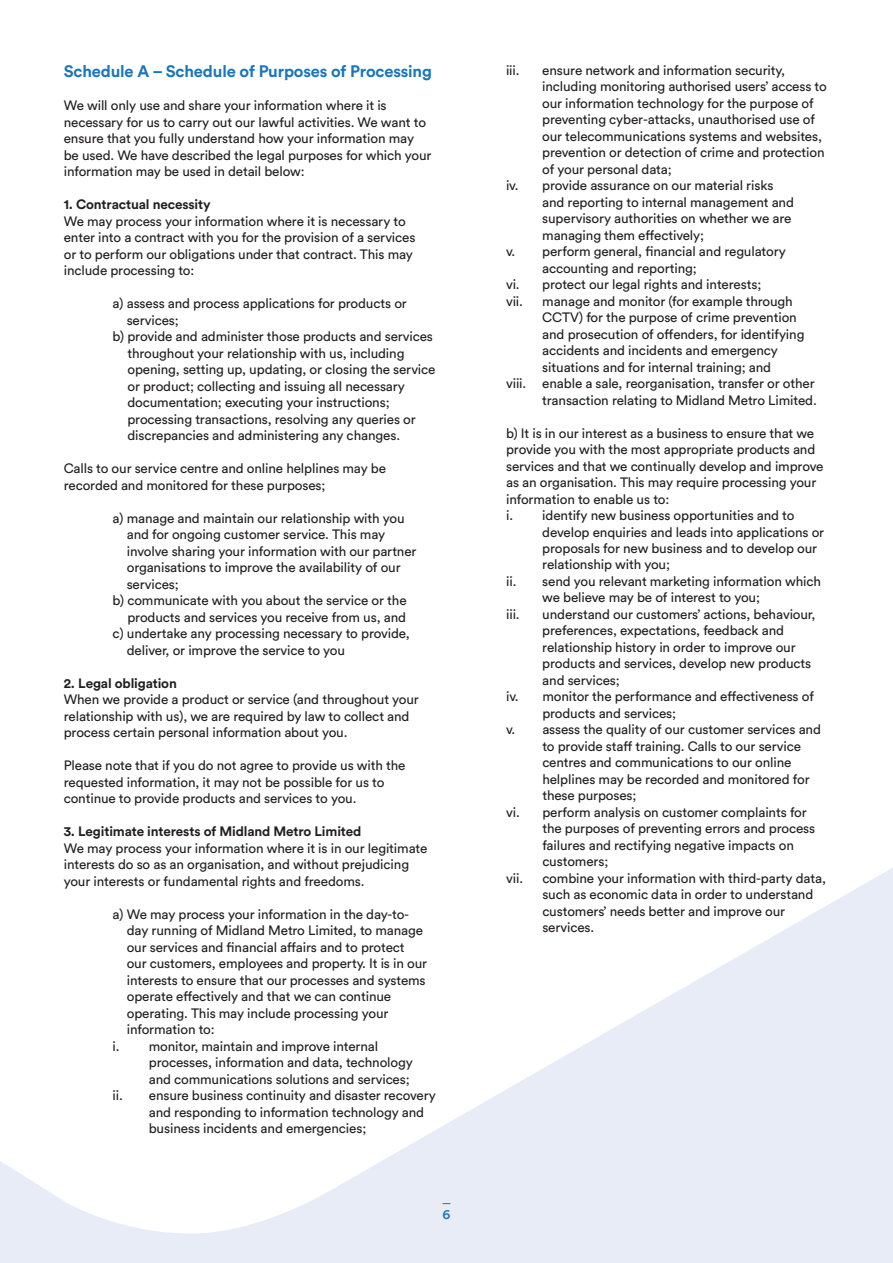
<style>
.page{position:relative;width:893px;height:1263px;background:#fff}
.page>*{position:absolute;margin:0;border:0;box-sizing:border-box;transform-origin:0 0}
.t1{font:700 16.5px "Circular Std";letter-spacing:-.01em;color:#1776bd}
.t2{font:13.5px/16.5px "Circular Std";letter-spacing:-.01em;color:#231f20}
.t3{font:700 13.5px "Circular Std";letter-spacing:-.01em;color:#231f20}
.t4{font:500 13.5px "Circular Std";color:#1776bd}
.s1{color:#fff}
</style>
<div class="page">
<svg style="left:0;top:868px;width:893px;height:395px"></svg>
<p class="t1" style="left:64px;top:61px;width:370px">Schedule A – Schedule of Purposes of Processing</p>
<p class="t2" style="left:64px;top:97px;width:369px">We will only use and share your information where it is necessary for us to carry out our lawful activities. We want to ensure that you fully understand how your information may be used. We have described the legal purposes for which your information may be used in detail below:</p>
<p class="t3" style="left:64px;top:196px;width:149px">1. Contractual necessity</p>
<p class="t2" style="left:64px;top:212px;width:353px">We may process your information where it is necessary to enter into a contract with you for the provision of a services or to perform our obligations under that contract. This may include processing to:</p>
<p class="t2" style="left:127px;top:295px;width:282px;text-indent:-25px"><span class="s1">•</span> a) assess and process applications for products or services;</p>
<p class="t2" style="left:127px;top:328px;width:310px;text-indent:-25px"><span class="s1">•</span> b) provide and administer those products and services throughout your relationship with us, including opening, setting up, updating, or closing the service or product; collecting and issuing all necessary documentation; executing your instructions; processing transactions, resolving any queries or discrepancies and administering any changes.</p>
<p class="t2" style="left:64px;top:460px;width:324px">Calls to our service centre and online helplines may be recorded and monitored for these purposes;</p>
<p class="t2" style="left:127px;top:509px;width:291px;text-indent:-25px"><span class="s1">•</span> a) manage and maintain our relationship with you and for ongoing customer service. This may involve sharing your information with our partner organisations to improve the availability of our services;</p>
<p class="t2" style="left:102px;top:592px;width:306px;text-align:right"><span class="s1">•</span> b) communicate with you about the service or the products and services you receive from us, and</p>
<p class="t2" style="left:127px;top:625px;width:284px;text-indent:-25px"><span class="s1">•</span> c) undertake any processing necessary to provide, deliver, or improve the service to you</p>
<p class="t3" style="left:64px;top:674px;width:115px">2. Legal obligation</p>
<p class="t2" style="left:64px;top:691px;width:357px">When we provide a product or service (and throughout your relationship with us), we are required by law to collect and process certain personal information about you.</p>
<p class="t2" style="left:64px;top:757px;width:343px">Please note that if you do not agree to provide us with the requested information, it may not be possible for us to continue to provide products and services to you.</p>
<p class="t3" style="left:64px;top:823px;width:299px">3. Legitimate interests of Midland Metro Limited</p>
<p class="t2" style="left:64px;top:839px;width:365px">We may process your information where it is in our legitimate interests do so as an organisation, and without prejudicing your interests or fundamental rights and freedoms.</p>
<p class="t2" style="left:127px;top:905px;width:302px;text-indent:-25px"><span class="s1">•</span> a) We may process your information in the day-to&shy;day running of Midland Metro Limited, to manage our services and financial affairs and to protect our customers, employees and property. It is in our interests to ensure that our processes and systems operate effectively and that we can continue operating. This may include processing your information to:</p>
<p class="t2" style="left:102px;top:1037px;width:19px"><span class="s1">•</span> i.</p>
<p class="t2" style="left:149px;top:1037px;width:266px">monitor, maintain and improve internal processes, information and data, technology and communications solutions and services;</p>
<p class="t2" style="left:102px;top:1087px;width:22px"><span class="s1">•</span> ii.</p>
<p class="t2" style="left:149px;top:1087px;width:288px">ensure business continuity and disaster recovery and responding to information technology and business incidents and emergencies;</p>
<p class="t4" style="left:443px;top:1205px;width:9px">6</p>
<p class="t2" style="left:495px;top:61px;width:26px"><span class="s1">•</span> iii.</p>
<p class="t2" style="left:542px;top:61px;width:286px">ensure network and information security, including monitoring authorised users’ access to our information technology for the purpose of preventing cyber-attacks, unauthorised use of our telecommunications systems and websites, prevention or detection of crime and protection of your personal data;</p>
<p class="t2" style="left:495px;top:177px;width:25px"><span class="s1">•</span> iv.</p>
<p class="t2" style="left:542px;top:177px;width:253px">provide assurance on our material risks and reporting to internal management and supervisory authorities on whether we are managing them effectively;</p>
<p class="t2" style="left:495px;top:243px;width:21px"><span class="s1">•</span> v.</p>
<p class="t2" style="left:542px;top:243px;width:245px">perform general, financial and regulatory accounting and reporting;</p>
<p class="t2" style="left:495px;top:276px;width:26px"><span class="s1">•</span> vi.</p>
<p class="t2" style="left:542px;top:276px;width:221px">protect our legal rights and interests;</p>
<p class="t2" style="left:495px;top:292px;width:29px"><span class="s1">•</span> vii.</p>
<p class="t2" style="left:542px;top:292px;width:264px">manage and monitor (for example through CCTV) for the purpose of crime prevention and prosecution of offenders, for identifying accidents and incidents and emergency situations and for internal training; and</p>
<p class="t2" style="left:495px;top:375px;width:323px;text-align:right"><span class="s1">•</span> viii. enable a sale, reorganisation, transfer or other transaction relating to Midland Metro Limited.</p>
<p class="t2" style="left:506px;top:424px;width:319px;text-indent:-11px"><span class="s1">•</span> b) It is in our interest as a business to ensure that we provide you with the most appropriate products and services and that we continually develop and improve as an organisation. This may require processing your information to enable us to:</p>
<p class="t2" style="left:495px;top:507px;width:19px"><span class="s1">•</span> i.</p>
<p class="t2" style="left:542px;top:507px;width:283px">identify new business opportunities and to develop enquiries and leads into applications or proposals for new business and to develop our relationship with you;</p>
<p class="t2" style="left:495px;top:573px;width:22px"><span class="s1">•</span> ii.</p>
<p class="t2" style="left:542px;top:573px;width:280px">send you relevant marketing information which we believe may be of interest to you;</p>
<p class="t2" style="left:495px;top:606px;width:26px"><span class="s1">•</span> iii.</p>
<p class="t2" style="left:542px;top:606px;width:275px">understand our customers’ actions, behaviour, preferences, expectations, feedback and relationship history in order to improve our products and services, develop new products and services;</p>
<p class="t2" style="left:496px;top:688px;width:25px"><span class="s1">•</span> iv.</p>
<p class="t2" style="left:542px;top:688px;width:273px">monitor the performance and effectiveness of products and services;</p>
<p class="t2" style="left:496px;top:721px;width:21px"><span class="s1">•</span> v.</p>
<p class="t2" style="left:542px;top:721px;width:280px">assess the quality of our customer services and to provide staff training. Calls to our service centres and communications to our online helplines may be recorded and monitored for these purposes;</p>
<p class="t2" style="left:496px;top:804px;width:26px"><span class="s1">•</span> vi.</p>
<p class="t2" style="left:542px;top:804px;width:274px">perform analysis on customer complaints for the purposes of preventing errors and process failures and rectifying negative impacts on customers;</p>
<p class="t2" style="left:496px;top:870px;width:29px"><span class="s1">•</span> vii.</p>
<p class="t2" style="left:542px;top:870px;width:285px">combine your information with third-party data, such as economic data in order to understand customers’ needs better and improve our services.</p>
</div>
